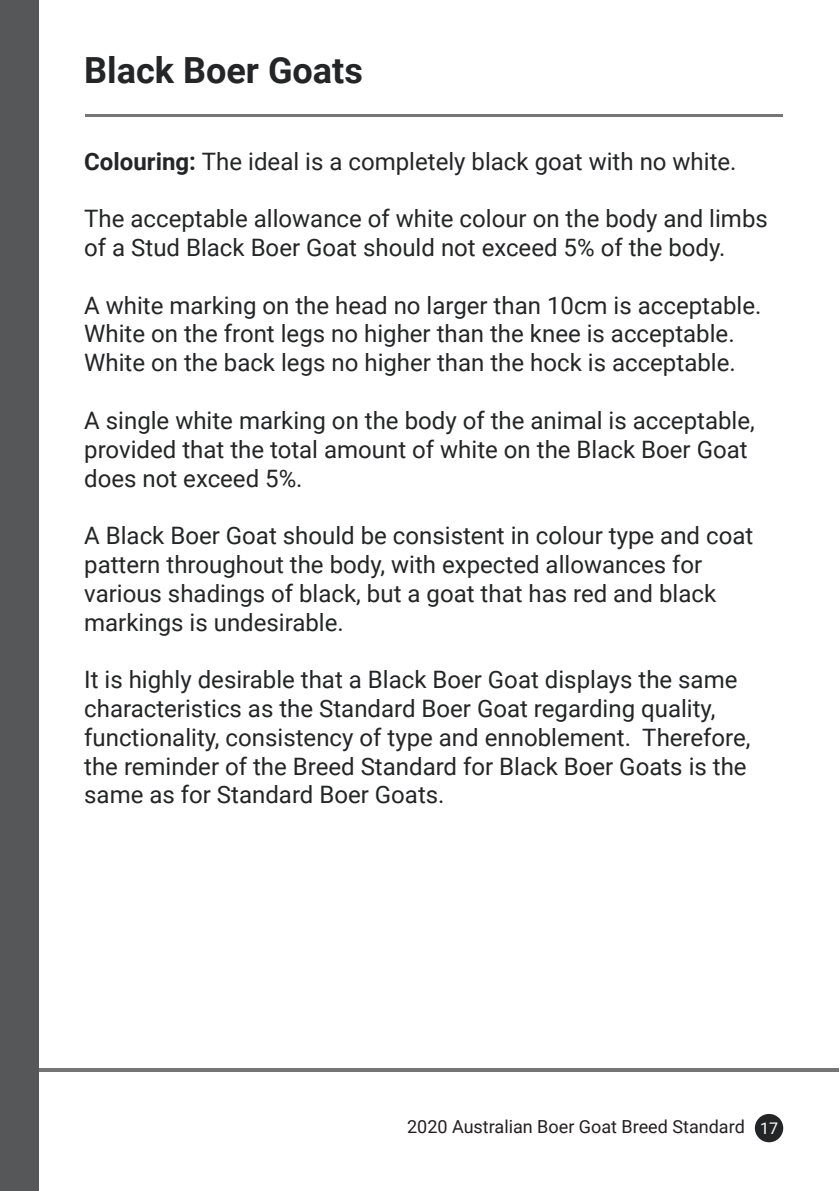
<style>
.page{position:relative;width:840px;height:1191px;background:#fff}
.page>*{position:absolute;margin:0;border:0;box-sizing:border-box;transform-origin:0 0}
.t1{font:700 36px "Roboto";color:#242526}
.t2{font:24px/28.8px "Roboto";color:#242526}
.t3{font:18px "Roboto";color:#231f20}
.s1{font-weight:700}
.s2{font-size:16px;color:#fff}
</style>
<div class="page">
<div style="left:754px;top:1114px;width:28px;height:28px;background:#242526;border-radius:50%"></div>
<hr style="left:0;top:1068px;width:838px;height:3px;background:#757575">
<div style="left:0;top:0;width:39px;height:1191px;background:#565758"></div>
<hr style="left:85px;top:114px;width:697px;height:3px;background:#757575">
<h1 class="t1" style="left:84px;top:50px;width:280px">Black Boer Goats</h1>
<p class="t2" style="left:84px;top:147px;width:653px"><span class="s1">Colouring:</span> The ideal is a completely black goat with no white.</p>
<p class="t2" style="left:84px;top:205px;width:684px">The acceptable allowance of white colour on the body and limbs of a Stud Black Boer Goat should not exceed 5% of the body.</p>
<p class="t2" style="left:84px;top:291px;width:678px">A white marking on the head no larger than 10cm is acceptable.<br>White on the front legs no higher than the knee is acceptable.<br>White on the back legs no higher than the hock is acceptable.</p>
<p class="t2" style="left:84px;top:406px;width:671px">A single white marking on the body of the animal is acceptable, provided that the total amount of white on the Black Boer Goat does not exceed 5%.</p>
<p class="t2" style="left:84px;top:521px;width:670px">A Black Boer Goat should be consistent in colour type and coat pattern throughout the body, with expected allowances for various shadings of black, but a goat that has red and black markings is undesirable.</p>
<p class="t2" style="left:84px;top:665px;width:667px">It is highly desirable that a Black Boer Goat displays the same characteristics as the Standard Boer Goat regarding quality, functionality, consistency of type and ennoblement. Therefore, the reminder of the Breed Standard for Black Boer Goats is the same as for Standard Boer Goats.</p>
<p class="t3" style="left:407px;top:1116px;width:372px">2020 Australian Boer Goat Breed Standard <span class="s2">17</span></p>
</div>
